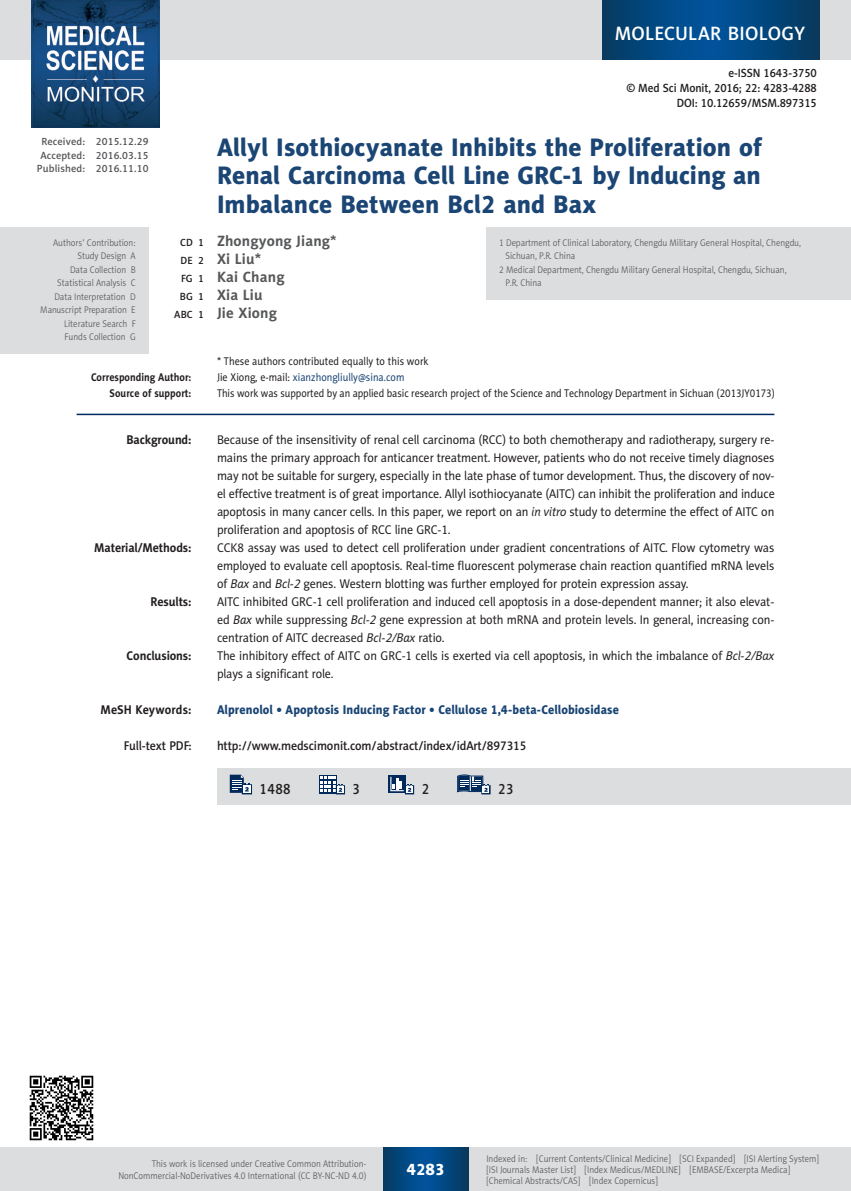
<style>
.page{position:relative;width:851px;height:1191px;background:#fff}
.page>*{position:absolute;margin:0;border:0;box-sizing:border-box;transform-origin:0 0}
.MSM_Tytul{font:25.5px/28.5px "Naomi Sans EFN Heavy";color:#1a4574;text-align:justify}
.t1{font:19.5px "Naomi Sans EFN Medium";letter-spacing:.015em;color:#fff}
.t2{font:16.5px "Naomi Sans EFN Heavy";color:#fff}
.MSM_Autorzy{font:700 15px "Naomi Sans EFN";letter-spacing:.01em;color:#57585a}
.MSM_dane{font:15px "Naomi Sans EFN Medium";letter-spacing:.03em;color:#231f20;scale:.9 1}
.MSM_Summary_body{font:12.75px/18px "Naomi Sans EFN";letter-spacing:-.01em;color:#231f20;text-align:justify;scale:.95 1}
.MSM_keywords{font:12.75px "Naomi Sans EFN Heavy";letter-spacing:.005em;color:#1a4574;scale:.95 1}
.MSM_full_text_pdf{font:12.75px "Naomi Sans EFN Medium";letter-spacing:-.01em;color:#231f20;scale:.95 1}
.MSM_Summary_body-2{font:700 12.75px "Naomi Sans EFN";letter-spacing:-.01em;color:#231f20;scale:.95 1}
.MSM_keywords-2{font:700 12.75px "Naomi Sans EFN";letter-spacing:.005em;color:#231f20;scale:.95 1}
.MSM_full_text_pdf-2{font:12px "Naomi Sans EFN Medium";letter-spacing:-.01em;color:#231f20;scale:.95 1}
.MSM_Support{font:11.25px "Naomi Sans EFN";color:#231f20;scale:.89 1}
.MSM_Adres{font:11.25px "Naomi Sans EFN";color:#231f20;scale:.9 1}
.MSM_Adres-2{font:11.25px "Naomi Sans EFN";color:#1a4574;scale:.9 1}
.MSM_Adres-3{font:700 11.25px "Naomi Sans EFN";color:#231f20;scale:.9 1}
.MSM_Support-2{font:700 11.25px "Naomi Sans EFN";letter-spacing:.005em;color:#231f20;scale:.89 1}
.t3{font:10.5px "Naomi Sans EFN Medium";letter-spacing:.01em;color:#57585a}
.MSM_Afiliacja{font:9.75px/11.2px "Naomi Sans EFN Light";color:#57585a;scale:.9 1}
.s1{font-family:"Naomi Sans EFN Medium";font-weight:400;font-size:10.5px;color:#231f20}
.s2{color:#231f20}
.s3{font-style:italic}
</style>
<div class="page">
<div style="left:217px;top:768px;width:633px;height:36px;background:#dcdddf"></div>
<svg style="left:230px;top:774px;width:22px;height:20px"></svg>
<div style="left:319px;top:775px;width:17px;height:18px;background:#00295c"></div>
<svg style="left:320px;top:776px;width:25px;height:18px"></svg>
<div style="left:388px;top:775px;width:18px;height:18px;background:#00295c"></div>
<svg style="left:390px;top:777px;width:24px;height:17px"></svg>
<svg style="left:457px;top:774px;width:33px;height:20px"></svg>
<hr style="left:77px;top:414px;width:697px;height:1px;background:#00295c">
<div style="left:0;top:228px;width:148px;height:126px;background:#dcdddf"></div>
<div style="left:486px;top:228px;width:364px;height:72px;background:#dcdddf"></div>
<img style="left:29px;top:1075px;width:65px;height:66px">
<div style="left:0;top:1148px;width:850px;height:43px;background:#dcdddf"></div>
<svg style="left:383px;top:1147px;width:85px;height:43px;background:#02477e"></svg>
<div style="left:0;top:0;width:850px;height:60px;background:#dcdddf"></div>
<img style="left:32px;top:0;width:127px;height:128px">
<svg style="left:602px;top:0;width:217px;height:60px;background:#02477e"></svg>
<h2 class="t1" style="left:614px;top:22px;width:192px">MOLECULAR BIOLOGY</h2>
<p class="MSM_full_text_pdf-2" style="left:728px;top:66px;width:95px">e-ISSN 1643-3750</p>
<p class="MSM_full_text_pdf-2" style="left:626px;top:81px;width:202px">© Med Sci Monit, 2016; 22: 4283-4288</p>
<p class="MSM_full_text_pdf-2" style="left:676px;top:96px;width:149px">DOI: 10.12659/MSM.897315</p>
<p class="MSM_Tytul" style="left:217px;top:132px;width:546px">Allyl Isothiocyanate Inhibits the Proliferation of Renal Carcinoma Cell Line GRC-1 by Inducing an Imbalance Between Bcl2 and Bax</p>
<p class="MSM_Autorzy" style="left:180px;top:232px;width:158px"><span class="s1">CD 1</span> Zhongyong Jiang*</p>
<p class="MSM_Autorzy" style="left:180px;top:250px;width:82px"><span class="s1">DE 2</span> Xi Liu*</p>
<p class="MSM_Autorzy" style="left:181px;top:268px;width:105px"><span class="s1">FG 1</span> Kai Chang</p>
<p class="MSM_Autorzy" style="left:180px;top:286px;width:84px"><span class="s1">BG 1</span> Xia Liu</p>
<p class="MSM_Autorzy" style="left:174px;top:304px;width:104px"><span class="s1">ABC 1</span> Jie Xiong</p>
<p class="MSM_Adres" style="left:217px;top:355px;width:236px">* These authors contributed equally to this work</p>
<p class="MSM_Adres-3" style="left:91px;top:370px;width:113px">Corresponding Author:</p>
<p class="MSM_Adres-2" style="left:217px;top:370px;width:210px"><span class="s2">Jie Xiong, e-mail:</span> xianzhongliully@sina.com</p>
<p class="MSM_Support-2" style="left:110px;top:386px;width:93px">Source of support:</p>
<p class="MSM_Support" style="left:217px;top:386px;width:628px">This work was supported by an applied basic research project of the Science and Technology Department in Sichuan (2013JY0173)</p>
<p class="MSM_Summary_body-2" style="left:126px;top:432px;width:70px">Background:</p>
<p class="MSM_Summary_body" style="left:217px;top:431px;width:588px">Because of the insensitivity of renal cell carcinoma (RCC) to both chemotherapy and radiotherapy, surgery re&shy;mains the primary approach for anticancer treatment. However, patients who do not receive timely diagnoses may not be suitable for surgery, especially in the late phase of tumor development. Thus, the discovery of nov&shy;el effective treatment is of great importance. Allyl isothiocyanate (AITC) can inhibit the proliferation and induce apoptosis in many cancer cells. In this paper, we report on an <span class="s3">in vitro</span> study to determine the effect of AITC on proliferation and apoptosis of RCC line GRC-1.</p>
<p class="MSM_Summary_body-2" style="left:94px;top:540px;width:104px">Material/Methods:</p>
<p class="MSM_Summary_body" style="left:217px;top:539px;width:588px">CCK8 assay was used to detect cell proliferation under gradient concentrations of AITC. Flow cytometry was employed to evaluate cell apoptosis. Real-time fluorescent polymerase chain reaction quantified mRNA levels of <span class="s3">Bax</span> and <span class="s3">Bcl-2</span> genes. Western blotting was further employed for protein expression assay.</p>
<p class="MSM_Summary_body-2" style="left:150px;top:594px;width:45px">Results:</p>
<p class="MSM_Summary_body" style="left:217px;top:593px;width:588px">AITC inhibited GRC-1 cell proliferation and induced cell apoptosis in a dose-dependent manner; it also elevat&shy;ed <span class="s3">Bax</span> while suppressing <span class="s3">Bcl-2</span> gene expression at both mRNA and protein levels. In general, increasing con&shy;centration of AITC decreased <span class="s3">Bcl-2/Bax</span> ratio.</p>
<p class="MSM_Summary_body-2" style="left:127px;top:648px;width:70px">Conclusions:</p>
<p class="MSM_Summary_body" style="left:217px;top:647px;width:588px">The inhibitory effect of AITC on GRC-1 cells is exerted via cell apoptosis, in which the imbalance of <span class="s3">Bcl-2/Bax </span>plays a significant role.</p>
<p class="MSM_keywords-2" style="left:100px;top:702px;width:97px">MeSH Keywords:</p>
<p class="MSM_keywords" style="left:217px;top:702px;width:424px">Alprenolol • Apoptosis Inducing Factor • Cellulose 1,4-beta-Cellobiosidase</p>
<p class="MSM_full_text_pdf" style="left:124px;top:738px;width:73px">Full-text PDF:</p>
<p class="MSM_full_text_pdf" style="left:217px;top:738px;width:327px">http://www.medscimonit.com/abstract/index/idArt/897315</p>
<p class="t3" style="left:41px;top:136px;width:109px">Received: 2015.12.29</p>
<p class="t3" style="left:40px;top:149px;width:110px">Accepted: 2016.03.15</p>
<p class="t3" style="left:37px;top:163px;width:113px">Published: 2016.11.10</p>
<p class="MSM_Afiliacja" style="left:53px;top:237px;width:93px">Authors’ Contribution:</p>
<p class="MSM_Afiliacja" style="left:77px;top:250px;width:66px">Study Design A</p>
<p class="MSM_Afiliacja" style="left:70px;top:264px;width:74px">Data Collection B</p>
<p class="MSM_Afiliacja" style="left:57px;top:277px;width:89px">Statistical Analysis C</p>
<p class="MSM_Afiliacja" style="left:54px;top:291px;width:92px">Data Interpretation D</p>
<p class="MSM_Afiliacja" style="left:40px;top:304px;width:107px">Manuscript Preparation E</p>
<p class="MSM_Afiliacja" style="left:64px;top:318px;width:81px">Literature Search F</p>
<p class="MSM_Afiliacja" style="left:65px;top:331px;width:80px">Funds Collection G</p>
<p class="MSM_Afiliacja" style="left:505px;top:236px;width:330px;line-height:13.5px;text-indent:-6px">1 Department of Clinical Laboratory, Chengdu Military General Hospital, Chengdu,<br>Sichuan, P.R. China</p>
<p class="MSM_Afiliacja" style="left:505px;top:263px;width:314px;line-height:13.5px;text-indent:-6px">2 Medical Department, Chengdu Military General Hospital, Chengdu, Sichuan,<br>P.R. China</p>
<p class="MSM_dane" style="left:259px;top:780px;width:36px">1488</p>
<p class="MSM_dane" style="left:352px;top:780px;width:10px">3</p>
<p class="MSM_dane" style="left:421px;top:780px;width:10px">2</p>
<p class="MSM_dane" style="left:498px;top:780px;width:19px">23</p>
<p class="MSM_Afiliacja" style="left:118px;top:1158px;width:277px;text-align:right">This work is licensed under Creative Common Attribution-<br>NonCommercial-NoDerivatives 4.0 International (CC BY-NC-ND 4.0)</p>
<p class="t2" style="left:406px;top:1159px;width:40px">4283</p>
<p class="MSM_Afiliacja" style="left:486px;top:1152px;width:371px">Indexed in: [Current Contents/Clinical Medicine] [SCI Expanded] [ISI Alerting System] [ISI Journals Master List] [Index Medicus/MEDLINE] [EMBASE/Excerpta Medica] [Chemical Abstracts/CAS] [Index Copernicus]</p>
</div>
